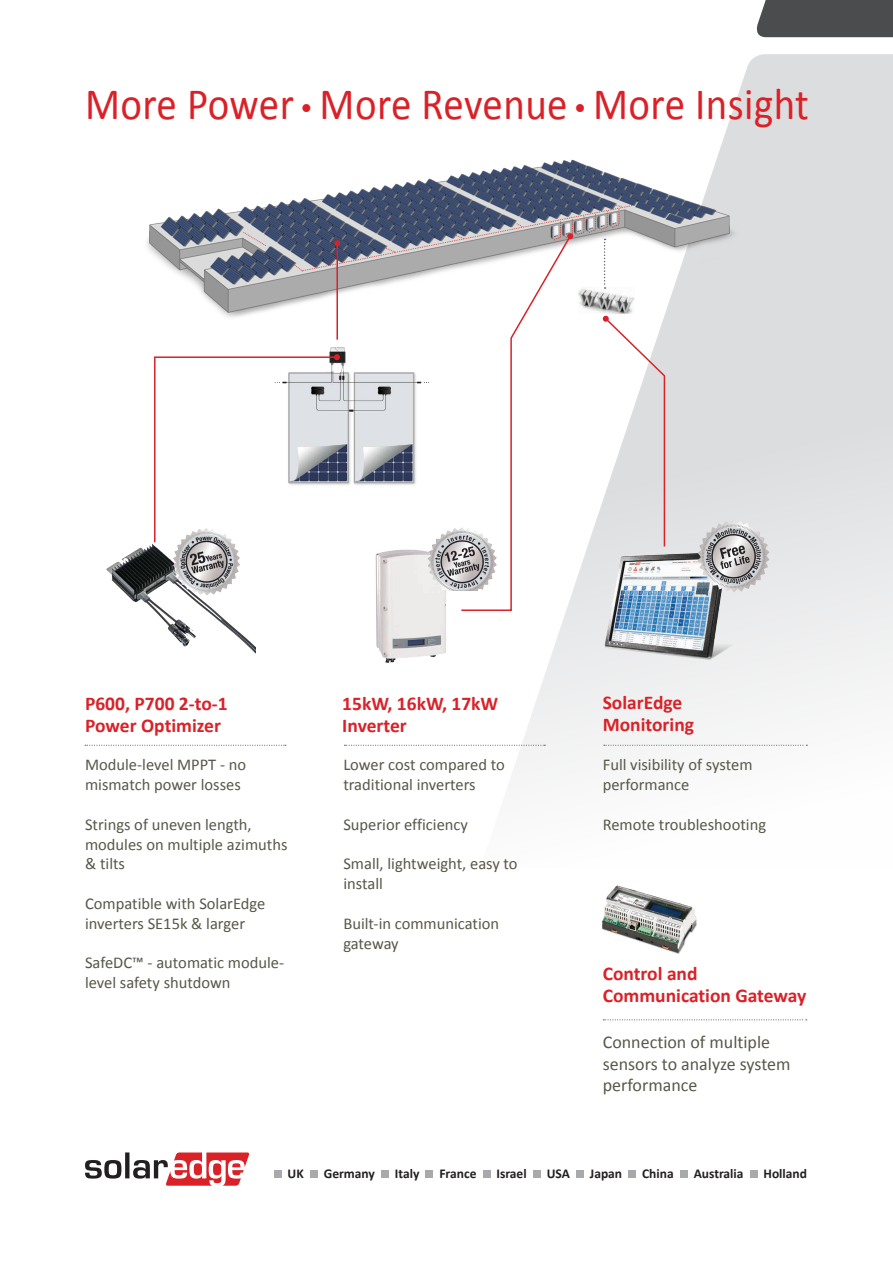
<style>
.page{position:relative;width:893px;height:1263px;background:#fff}
.page>*{position:absolute;margin:0;border:0;box-sizing:border-box;transform-origin:0 0}
.t1{font:45px "Calibri";letter-spacing:.01em;color:#da2128;scale:.91 1}
.t2{font:700 19.5px/22.5px "Calibri";color:#da2128}
.t3{font:18px/21.6px "Calibri";color:#58574a}
.t4{font:16.5px/19.8px "Calibri";color:#58574a}
.t5{font:700 13.5px "Calibri";color:#231f20}
.s1{font-size:25.5px}
</style>
<div class="page">
<svg style="left:480px;top:54px;width:413px;height:728px"></svg>
<div style="left:756px;top:0;width:137px;height:37px;background:#4b4c4d"></div>
<div style="left:274px;top:1170px;width:7px;height:7px;background:#a8a9ad"></div>
<div style="left:310px;top:1170px;width:8px;height:7px;background:#a8a9ad"></div>
<div style="left:381px;top:1170px;width:8px;height:7px;background:#a8a9ad"></div>
<div style="left:426px;top:1170px;width:7px;height:7px;background:#a8a9ad"></div>
<div style="left:483px;top:1170px;width:7px;height:7px;background:#a8a9ad"></div>
<div style="left:533px;top:1170px;width:8px;height:7px;background:#a8a9ad"></div>
<div style="left:576px;top:1170px;width:8px;height:7px;background:#a8a9ad"></div>
<div style="left:628px;top:1170px;width:8px;height:7px;background:#a8a9ad"></div>
<div style="left:680px;top:1170px;width:8px;height:7px;background:#a8a9ad"></div>
<div style="left:750px;top:1170px;width:7px;height:7px;background:#a8a9ad"></div>
<svg style="left:85px;top:1152px;width:165px;height:34px"></svg>
<img style="left:146px;top:160px;width:620px;height:168px">
<img style="left:329px;top:347px;width:100px;height:138px">
<hr style="left:336px;top:243px;width:2px;height:97px;background:#da2128">
<svg style="left:334px;top:240px;width:6px;height:6px"></svg>
<svg style="left:460px;top:233px;width:113px;height:379px"></svg>
<svg style="left:154px;top:354px;width:186px;height:176px"></svg>
<img style="left:578px;top:288px;width:56px;height:25px">
<svg style="left:604px;top:239px;width:2px;height:50px"></svg>
<img style="left:604px;top:551px;width:132px;height:111px">
<img style="left:375px;top:549px;width:87px;height:114px">
<img style="left:426px;top:525px;width:73px;height:66px">
<img style="left:106px;top:530px;width:149px;height:123px">
<img style="left:170px;top:525px;width:72px;height:73px">
<img style="left:602px;top:885px;width:95px;height:69px">
<svg style="left:85px;top:745px;width:201px;height:1px"></svg>
<svg style="left:344px;top:745px;width:201px;height:1px"></svg>
<svg style="left:604px;top:745px;width:203px;height:1px"></svg>
<svg style="left:603px;top:1019px;width:204px;height:1px"></svg>
<svg style="left:603px;top:316px;width:63px;height:232px"></svg>
<svg style="left:698px;top:520px;width:71px;height:72px;background:#b6b6b7"></svg>
<p class="t1" style="left:85px;top:75px;width:797px">More Power <span class="s1">•</span> More Revenue <span class="s1">•</span> More Insight</p>
<p class="t2" style="left:85px;top:692px;width:144px">P600, P700 2-to-1</p>
<p class="t2" style="left:85px;top:714px;width:137px">Power Optimizer</p>
<p class="t4" style="left:85px;top:755px;width:163px">Module-level MPPT - no mismatch power losses</p>
<p class="t4" style="left:85px;top:814px;width:204px">Strings of uneven length, modules on multiple azimuths &amp; tilts</p>
<p class="t4" style="left:85px;top:894px;width:182px">Compatible with SolarEdge inverters SE15k &amp; larger</p>
<p class="t4" style="left:85px;top:953px;width:201px">SafeDC™ - automatic module&shy;level safety shutdown</p>
<p class="t2" style="left:342px;top:692px;width:157px">15kW, 16kW, 17kW</p>
<p class="t2" style="left:342px;top:714px;width:66px">Inverter</p>
<p class="t4" style="left:343px;top:755px;width:163px">Lower cost compared to traditional inverters</p>
<p class="t4" style="left:343px;top:814px;width:126px">Superior efficiency</p>
<p class="t4" style="left:343px;top:854px;width:176px">Small, lightweight, easy to</p>
<p class="t4" style="left:343px;top:874px;width:41px">install</p>
<p class="t4" style="left:343px;top:913px;width:157px">Built-in communication</p>
<p class="t4" style="left:343px;top:933px;width:57px">gateway</p>
<p class="t2" style="left:603px;top:691px;width:93px">SolarEdge<br>Monitoring</p>
<p class="t4" style="left:603px;top:755px;width:151px">Full visibility of system performance</p>
<p class="t4" style="left:603px;top:814px;width:165px">Remote troubleshooting</p>
<p class="t2" style="left:603px;top:962px;width:205px">Control and<br>Communication Gateway</p>
<p class="t3" style="left:603px;top:1031px;width:189px">Connection of multiple sensors to analyze system performance</p>
<p class="t5" style="left:288px;top:1165px;width:18px">UK</p>
<p class="t5" style="left:324px;top:1165px;width:53px">Germany</p>
<p class="t5" style="left:395px;top:1165px;width:26px">Italy</p>
<p class="t5" style="left:439px;top:1165px;width:39px">France</p>
<p class="t5" style="left:496px;top:1165px;width:32px">Israel</p>
<p class="t5" style="left:547px;top:1165px;width:25px">USA</p>
<p class="t5" style="left:590px;top:1165px;width:34px">Japan</p>
<p class="t5" style="left:642px;top:1165px;width:33px">China</p>
<p class="t5" style="left:694px;top:1165px;width:51px">Australia</p>
<p class="t5" style="left:763px;top:1165px;width:45px">Holland</p>
</div>
